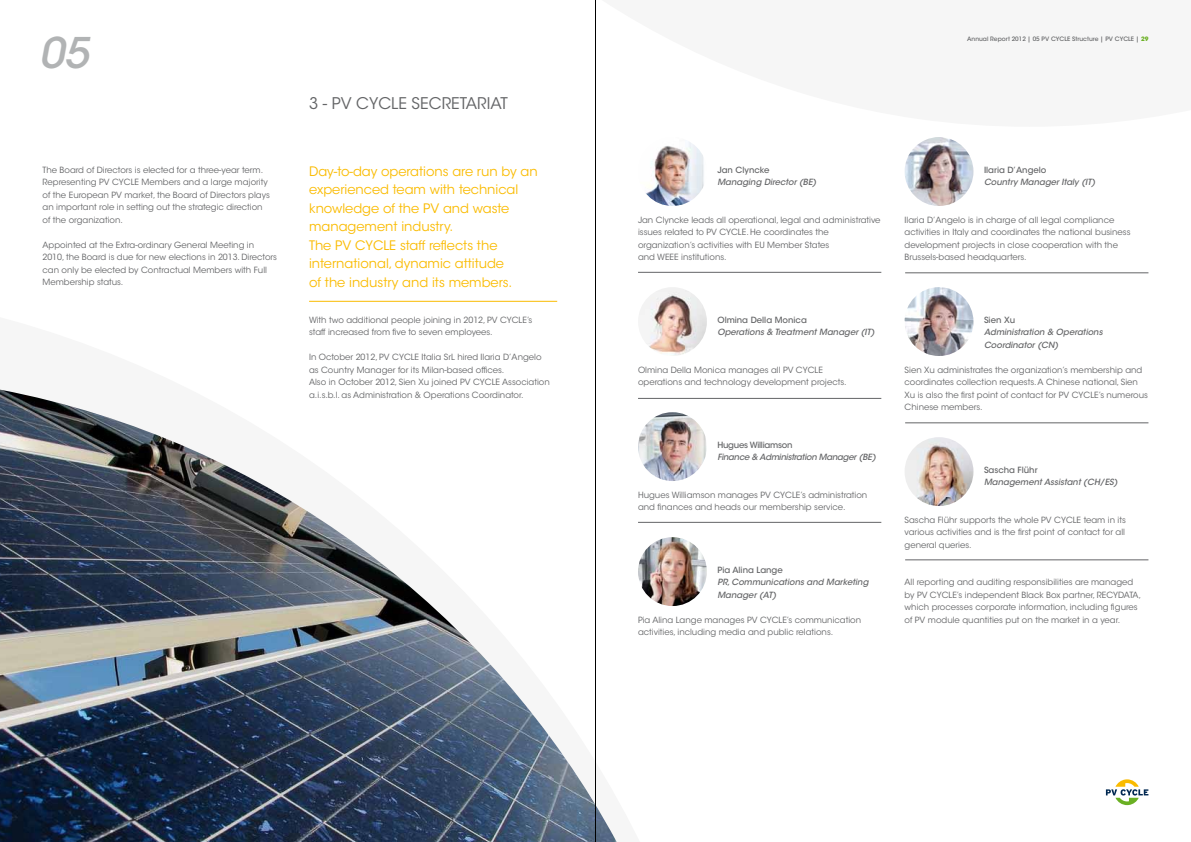
<style>
.page{position:relative;width:1191px;height:842px;background:#fff}
.page>*{position:absolute;margin:0;border:0;box-sizing:border-box;transform-origin:0 0}
.t1{font:italic 500 42px "ITC Avant Garde Std";color:#b1b3b4}
.t2{font:16px "ITC Avant Garde Std";color:#646567}
.t3{font:13px/18.5px "ITC Avant Garde Std";color:#fabb00}
.t4{font:8.5px/12.5px "ITC Avant Garde Std";color:#646567}
.t5{font:italic 500 8.5px/12.5px "ITC Avant Garde Std";color:#646567}
.t6{font:500 8.5px "ITC Avant Garde Std";color:#646567}
.t7{font:italic 500 8.5px "ITC Avant Garde Std";letter-spacing:-.03em;color:#646567}
.t8{font:500 8.5px "ITC Avant Garde Std";letter-spacing:-.03em;color:#646567}
.t9{font:500 6px "ITC Avant Garde Std";color:#646567}
.s1{font-weight:700;color:#6ab023}
</style>
<div class="page">
<img style="left:0;top:390px;width:617px;height:452px">
<img style="left:638px;top:137px;width:69px;height:69px;border-radius:34px">
<img style="left:638px;top:287px;width:69px;height:69px;border-radius:34px">
<img style="left:638px;top:412px;width:69px;height:69px;border-radius:34px">
<img style="left:638px;top:537px;width:69px;height:69px;border-radius:34px">
<img style="left:904px;top:137px;width:69px;height:69px;border-radius:34px">
<img style="left:904px;top:287px;width:69px;height:69px;border-radius:34px">
<img style="left:904px;top:437px;width:69px;height:69px;border-radius:34px">
<hr style="left:638px;top:522px;width:243px;height:1px;background:#646567">
<hr style="left:905px;top:560px;width:243px;height:1px;background:#646567">
<hr style="left:905px;top:423px;width:243px;height:1px;background:#646567">
<hr style="left:905px;top:273px;width:243px;height:1px;background:#646567">
<hr style="left:638px;top:398px;width:243px;height:1px;background:#646567">
<hr style="left:638px;top:272px;width:243px;height:1px;background:#646567">
<svg style="left:1106px;top:779px;width:42px;height:26px"></svg>
<hr style="left:309px;top:301px;width:248px;height:1px;background:#fabb00">
<hr style="left:595px;top:0;width:1px;height:842px;background:#000">
<h1 class="t1" style="left:39px;top:27px;width:51px">05</h1>
<p class="t4" style="left:43px;top:163px;width:229px">The Board of Directors is elected for a three-year term.<br>Representing PV CYCLE Members and a large majority of the European PV market, the Board of Directors plays an important role in setting out the strategic direction of the organization.</p>
<p class="t4" style="left:43px;top:238px;width:236px">Appointed at the Extra-ordinary General Meeting in 2010, the Board is due for new elections in 2013. Directors can only be elected by Contractual Members with Full Membership status.</p>
<h2 class="t2" style="left:309px;top:94px;width:121px">3 - PV CYCLE Secretariat</h2>
<h3 class="t3" style="left:309px;top:162px;width:230px">Day-to-day operations are run by an experienced team with technical knowledge of the PV and waste management industry.<br>The PV CYCLE staff reflects the international, dynamic attitude<br>of the industry and its members.</h3>
<p class="t4" style="left:309px;top:313px;width:225px">With two additional people joining in 2012, PV CYCLE’s staff increased from five to seven employees.</p>
<p class="t4" style="left:309px;top:351px;width:242px">In October 2012, PV CYCLE Italia SrL hired Ilaria D’Angelo as Country Manager for its Milan-based offices.<br>Also in October 2012, Sien Xu joined PV CYCLE Association a.i.s.b.l. as Administration &amp; Operations Coordinator.</p>
<p class="t9" style="left:967px;top:35px;width:183px">Annual Report 2012 | 05 PV CYCLE Structure | PV CYCLE | <span class="s1">29</span></p>
<p class="t6" style="left:717px;top:164px;width:53px">Jan Clyncke</p>
<p class="t5" style="left:717px;top:176px;width:100px">Managing Director (BE)</p>
<p class="t4" style="left:638px;top:213px;width:244px">Jan Clyncke leads all operational, legal and administrative issues related to PV CYCLE. He coordinates the organization’s activities with EU Member States<br>and WEEE institutions.</p>
<p class="t6" style="left:717px;top:314px;width:91px">Olmina Della Monica</p>
<p class="t5" style="left:717px;top:326px;width:159px">Operations &amp; Treatment Manager (IT)</p>
<p class="t4" style="left:638px;top:363px;width:210px">Olmina Della Monica manages all PV CYCLE operations and technology development projects.</p>
<p class="t8" style="left:717px;top:439px;width:77px">Hugues Williamson</p>
<p class="t7" style="left:717px;top:452px;width:160px">Finance &amp; Administration Manager (BE)</p>
<p class="t4" style="left:638px;top:488px;width:231px">Hugues Williamson manages PV CYCLE’s administration and finances and heads our membership service.</p>
<p class="t6" style="left:717px;top:564px;width:67px">Pia Alina Lange</p>
<p class="t5" style="left:717px;top:576px;width:153px">PR, Communications and Marketing<br>Manager (AT)</p>
<p class="t4" style="left:638px;top:613px;width:225px">Pia Alina Lange manages PV CYCLE’s communication activities, including media and public relations.</p>
<p class="t6" style="left:984px;top:164px;width:64px">Ilaria D’Angelo</p>
<p class="t5" style="left:984px;top:176px;width:113px">Country Manager Italy (IT)</p>
<p class="t4" style="left:904px;top:213px;width:227px">Ilaria D’Angelo is in charge of all legal compliance activities in Italy and coordinates the national business development projects in close cooperation with the Brussels-based headquarters.</p>
<p class="t6" style="left:984px;top:314px;width:33px">Sien Xu</p>
<p class="t5" style="left:984px;top:326px;width:120px">Administration &amp; Operations<br>Coordinator (CN)</p>
<p class="t4" style="left:904px;top:363px;width:245px">Sien Xu administrates the organization’s membership and coordinates collection requests. A Chinese national, Sien Xu is also the first point of contact for PV CYCLE’s numerous Chinese members.</p>
<p class="t6" style="left:984px;top:464px;width:55px">Sascha Flühr</p>
<p class="t5" style="left:984px;top:476px;width:135px">Management Assistant (CH/ES)</p>
<p class="t4" style="left:904px;top:513px;width:223px;text-align:justify">Sascha Flühr supports the whole PV CYCLE team in its various activities and is the first point of contact for all general queries.</p>
<p class="t4" style="left:904px;top:576px;width:238px">All reporting and auditing responsibilities are managed by PV CYCLE’s independent Black Box partner, RECYDATA, which processes corporate information, including figures of PV module quantities put on the market in a year.</p>
</div>
